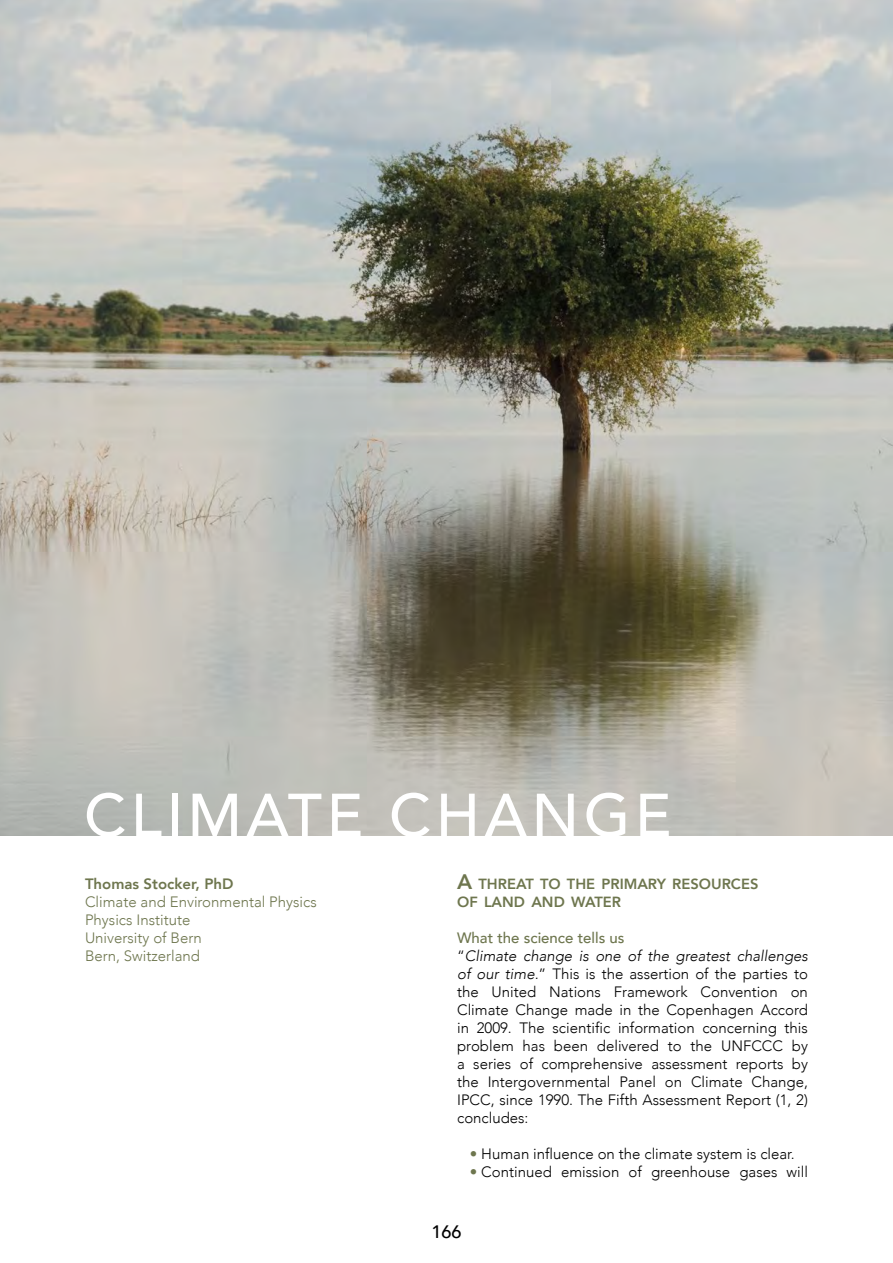
<style>
.page{position:relative;width:893px;height:1263px;background:#fff}
.page>*{position:absolute;margin:0;border:0;box-sizing:border-box;transform-origin:0 0}
.t1{font:500 60px "Avenir";letter-spacing:.075em;color:#fff}
.t2{font:500 18px "Avenir";color:#000}
.t3{font:300 15px/18px "Avenir";color:#000}
.t4{font:300 15px/18px "Avenir";color:#6e764e}
.t5{font:800 15px "Avenir";color:#6e764e}
.t6{font:800 14.7px/18px "Avenir";color:#6e764e}
.s1{font-size:21px}
.s2{font-weight:500;color:#6e764e}
.s3{font-style:italic}
.s4{color:#6e764e}
</style>
<div class="page">
<img style="left:0;top:0;width:893px;height:836px">
<h1 class="t1" style="left:84px;top:763px;width:589px">CLIMATE CHANGE</h1>
<p class="t5" style="left:85px;top:872px;width:150px">Thomas Stocker, PhD</p>
<p class="t4" style="left:85px;top:893px;width:233px">Climate and Environmental Physics<br>Physics Institute<br>University of Bern<br>Bern, Switzerland</p>
<p class="t6" style="left:457px;top:875px;width:303px"><span class="s1">A</span> THREAT TO THE PRIMARY RESOURCES<br>OF LAND AND WATER</p>
<p class="t3" style="left:457px;top:929px;width:352px"><span class="s2">What the science tells us<br></span>“<span class="s3">Climate change is one of the greatest challenges of our time.</span>” This is the assertion of the parties to the United Nations Framework Convention on Climate Change made in the Copenhagen Accord in 2009. The scientific information concerning this problem has been delivered to the UNFCCC by a series of comprehensive assessment reports by the Intergovernmental Panel on Climate Change, IPCC, since 1990. The Fifth Assessment Report (1, 2) concludes:</p>
<p class="t3" style="left:470px;top:1145px;width:326px"><span class="s4">•</span> Human influence on the climate system is clear.</p>
<p class="t3" style="left:470px;top:1163px;width:340px"><span class="s4">•</span> Continued emission of greenhouse gases will</p>
<p class="t2" style="left:431px;top:1216px;width:32px">166</p>
</div>
